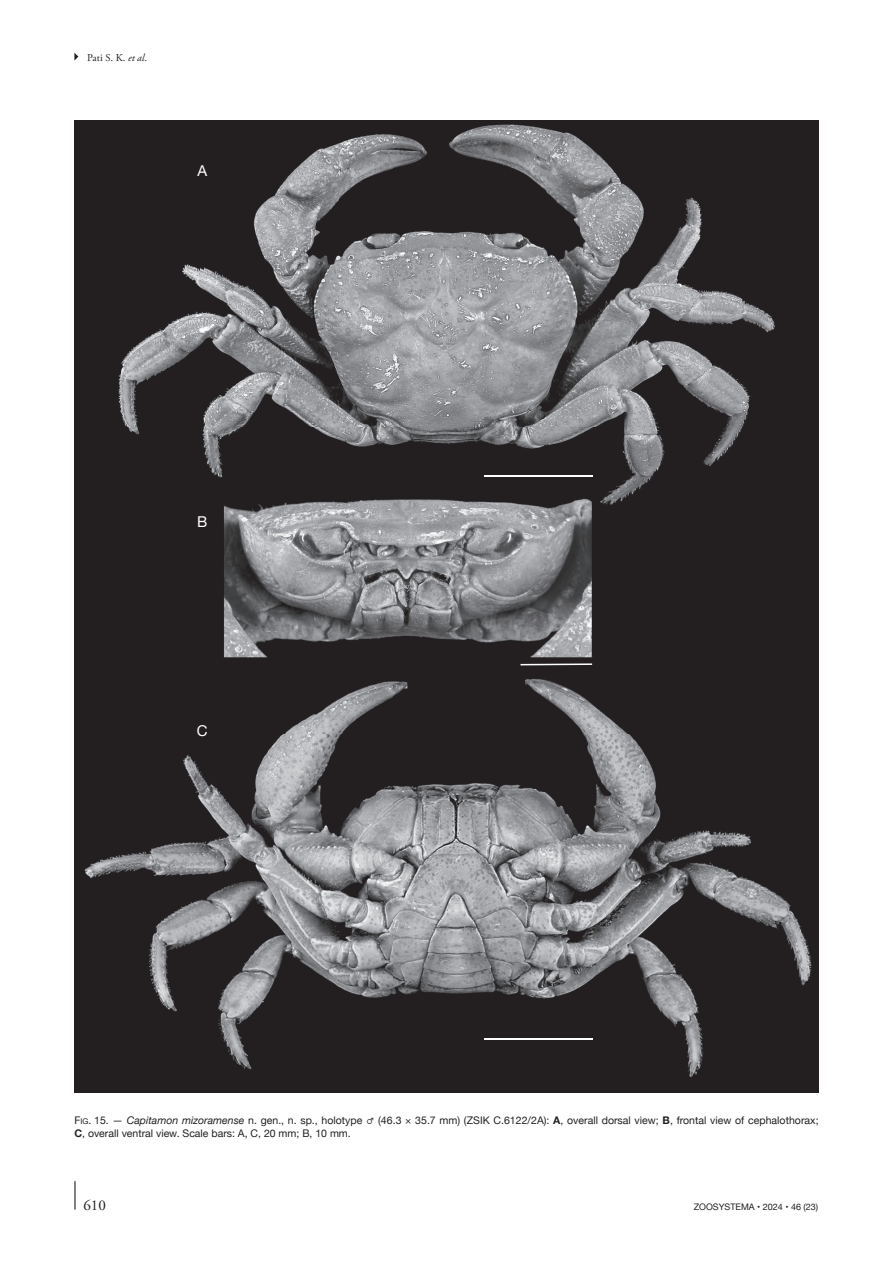
<style>
.page{position:relative;width:893px;height:1263px;background:#fff}
.page>*{position:absolute;margin:0;border:0;box-sizing:border-box;transform-origin:0 0}
.t1{font:15px "Adobe Garamond Pro";color:#231f20}
.t2{font:15px "Helvetica Neue";color:#fff}
.t3{font:10.5px/12.8px "Helvetica Neue";color:#231f20}
.t4{font:10.5px "Adobe Garamond Pro";color:#231f20}
.t5{font:9px "Helvetica Neue";color:#231f20}
.s1{font-style:italic}
.s2{font-style:inherit}
.s3{font-size:7.8px}
.s4{font-weight:700}
</style>
<div class="page">
<hr style="left:74px;top:1181px;width:2px;height:29px;background:#231f20">
<svg style="left:74px;top:53px;width:4px;height:8px"></svg>
<img style="left:74px;top:121px;width:745px;height:972px">
<hr style="left:484px;top:475px;width:108px;height:2px;background:#fff">
<svg style="left:520px;top:663px;width:72px;height:2px"></svg>
<hr style="left:484px;top:1038px;width:108px;height:1px;background:#fff">
<p class="t4" style="left:87px;top:51px;width:61px">Pati S. K. <span class="s1">et al</span>.</p>
<h1 class="t2" style="left:197px;top:159px;width:11px">A</h1>
<h1 class="t2" style="left:197px;top:510px;width:12px">B</h1>
<h1 class="t2" style="left:197px;top:720px;width:12px">C</h1>
<p class="t3" style="left:74px;top:1115px;width:746px"><span class="s2">F</span><span class="s3">ig</span><span class="s2">. 15</span>. — <span class="s1">Capitamon mizoramense</span> n. gen., n. sp., holotype ♂ (46.3 × 35.7 mm) (ZSIK C.6122/2A): <span class="s4">A</span>, overall dorsal view; <span class="s4">B</span>, frontal view of cephalothorax;<br><span class="s4">C</span>, overall ventral view. Scale bars: A, C, 20 mm; B, 10 mm.</p>
<h1 class="t1" style="left:83px;top:1196px;width:24px">610</h1>
<p class="t5" style="left:694px;top:1200px;width:126px">ZOOSYSTEMA • 2024 • 46 (23)</p>
</div>
